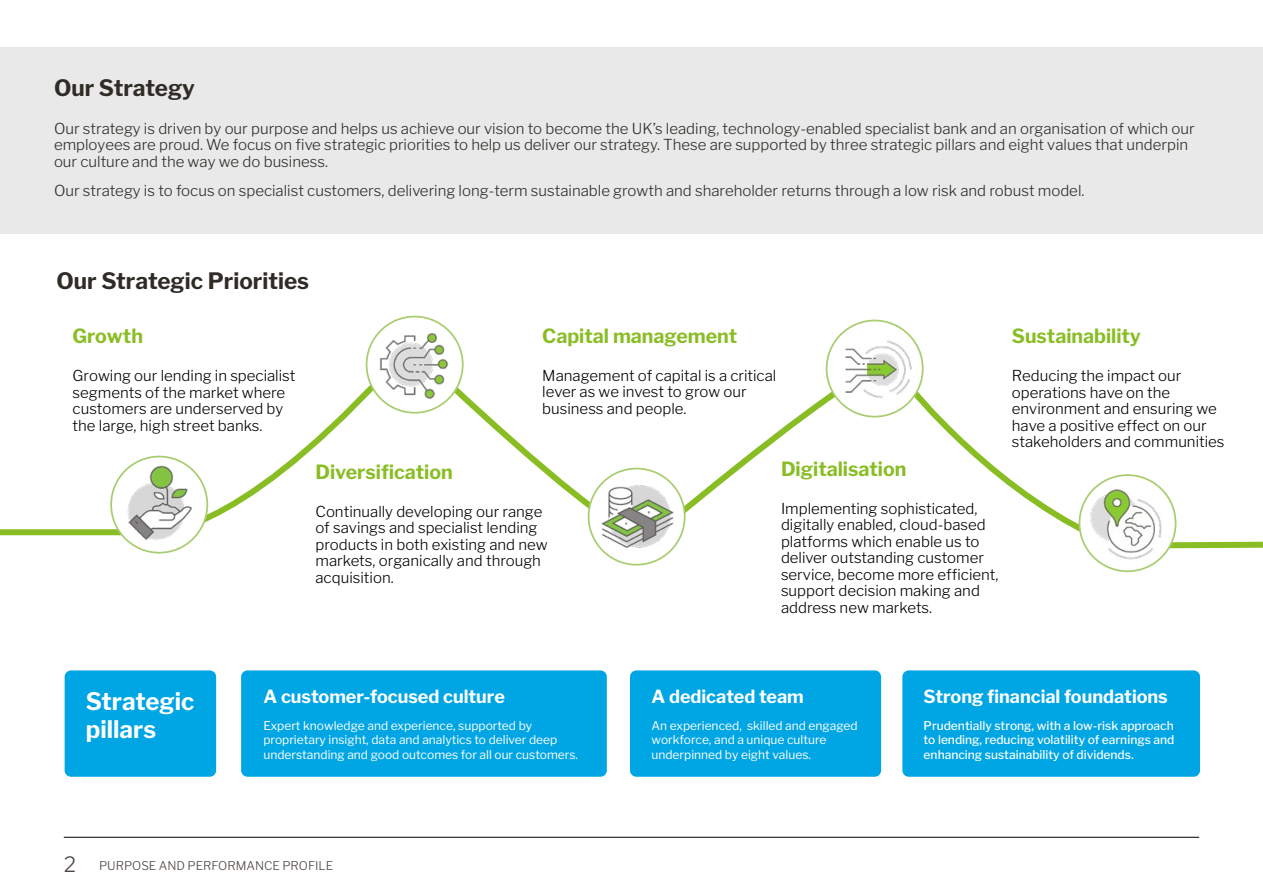
<style>
.page{position:relative;width:1263px;height:893px;background:#fff}
.page>*{position:absolute;margin:0;border:0;box-sizing:border-box;transform-origin:0 0}
.t1{font:700 24px/28.8px "Libre Franklin";color:#fff}
.t2{font:700 22.5px "Libre Franklin";color:#2f2b27}
.t3{font:700 19.5px "Libre Franklin";color:#89bd24}
.t4{font:700 18px "Libre Franklin";color:#fff}
.t5{font:300 15px/16.5px "Libre Franklin";color:#000}
.t6{font:300 15px/16.5px "Libre Franklin";color:#2f2b27}
.t7{font:12px/14.4px "Libre Franklin";color:#fff}
.t8{font:500 12px/14.4px "Libre Franklin";color:#fff;text-align:justify}
.t9{font:300 12px "Libre Franklin";color:#4d4642}
.s1{font-size:21px}
</style>
<div class="page">
<hr style="left:64px;top:837px;width:1135px;height:1px;background:#000">
<div style="left:0;top:47px;width:1263px;height:187px;background:#e9e9e9"></div>
<div style="left:241px;top:670px;width:366px;height:107px;background:#00a5e4;border-radius:6px"></div>
<div style="left:630px;top:670px;width:251px;height:107px;background:#00a5e4;border-radius:6px"></div>
<div style="left:902px;top:670px;width:298px;height:107px;background:#00a5e4;border-radius:6px"></div>
<div style="left:65px;top:670px;width:151px;height:107px;background:#00a5e4;border-radius:6px"></div>
<svg style="left:0;top:353px;width:1263px;height:199px"></svg>
<svg style="left:1079px;top:475px;width:96px;height:96px"></svg>
<div style="left:1078px;top:474px;width:98px;height:98px;border:2px solid #aacd71;border-radius:50%"></div>
<svg style="left:111px;top:457px;width:96px;height:96px"></svg>
<div style="left:110px;top:456px;width:98px;height:98px;border:2px solid #aacd71;border-radius:50%"></div>
<img style="left:116px;top:459px;width:88px;height:88px">
<svg style="left:367px;top:317px;width:96px;height:96px"></svg>
<div style="left:366px;top:316px;width:98px;height:98px;border:2px solid #aacd71;border-radius:50%"></div>
<img style="left:370px;top:321px;width:88px;height:88px">
<svg style="left:589px;top:469px;width:96px;height:96px"></svg>
<div style="left:588px;top:468px;width:98px;height:98px;border:2px solid #aacd71;border-radius:50%"></div>
<img style="left:596px;top:475px;width:83px;height:83px">
<svg style="left:827px;top:320px;width:96px;height:97px"></svg>
<div style="left:826px;top:320px;width:98px;height:98px;border:2px solid #aacd71;border-radius:50%"></div>
<img style="left:836px;top:328px;width:83px;height:83px">
<img style="left:1084px;top:482px;width:83px;height:83px">
<h2 class="t2" style="left:54px;top:74px;width:142px">Our Strategy</h2>
<p class="t6" style="left:54px;top:120px;width:1142px">Our strategy is driven by our purpose and helps us achieve our vision to become the UK’s leading, technology-enabled specialist bank and an organisation of which our employees are proud. We focus on five strategic priorities to help us deliver our strategy. These are supported by three strategic pillars and eight values that underpin our culture and the way we do business.</p>
<p class="t6" style="left:54px;top:182px;width:1032px">Our strategy is to focus on specialist customers, delivering long-term sustainable growth and shareholder returns through a low risk and robust model.</p>
<h2 class="t2" style="left:57px;top:268px;width:254px">Our Strategic Priorities</h2>
<h3 class="t3" style="left:73px;top:325px;width:72px">Growth</h3>
<p class="t5" style="left:73px;top:367px;width:224px">Growing our lending in specialist segments of the market where customers are underserved by the large, high street banks.</p>
<h3 class="t3" style="left:542px;top:324px;width:197px">Capital management</h3>
<p class="t5" style="left:542px;top:367px;width:236px">Management of capital is a critical lever as we invest to grow our business and people.</p>
<h3 class="t3" style="left:315px;top:460px;width:139px">Diversification</h3>
<p class="t5" style="left:315px;top:503px;width:234px">Continually developing our range of savings and specialist lending products in both existing and new markets, organically and through acquisition.</p>
<h3 class="t3" style="left:781px;top:457px;width:127px">Digitalisation</h3>
<p class="t5" style="left:781px;top:500px;width:219px">Implementing sophisticated, digitally enabled, cloud-based platforms which enable us to deliver outstanding customer service, become more efficient, support decision making and address new markets.</p>
<h3 class="t3" style="left:1012px;top:325px;width:131px">Sustainability</h3>
<p class="t5" style="left:1012px;top:367px;width:214px">Reducing the impact our operations have on the environment and ensuring we have a positive effect on our stakeholders and communities</p>
<h1 class="t1" style="left:86px;top:686px;width:110px">Strategic pillars</h1>
<p class="t4" style="left:263px;top:685px;width:243px">A customer-focused culture</p>
<p class="t7" style="left:263px;top:718px;width:316px">Expert knowledge and experience, supported by proprietary insight, data and analytics to deliver deep understanding and good outcomes for all our customers.</p>
<p class="t9" style="left:64px;top:858px;width:271px"><span class="s1">2</span> PURPOSE AND PERFORMANCE PROFILE</p>
<p class="t4" style="left:651px;top:685px;width:154px">A dedicated team</p>
<p class="t7" style="left:651px;top:718px;width:208px">An experienced, skilled and engaged workforce, and a unique culture underpinned by eight values.</p>
<p class="t4" style="left:924px;top:685px;width:246px">Strong financial foundations</p>
<p class="t8" style="left:924px;top:718px;width:252px">Prudentially strong, with a low-risk approach to lending, reducing volatility of earnings and enhancing sustainability of dividends.</p>
</div>
